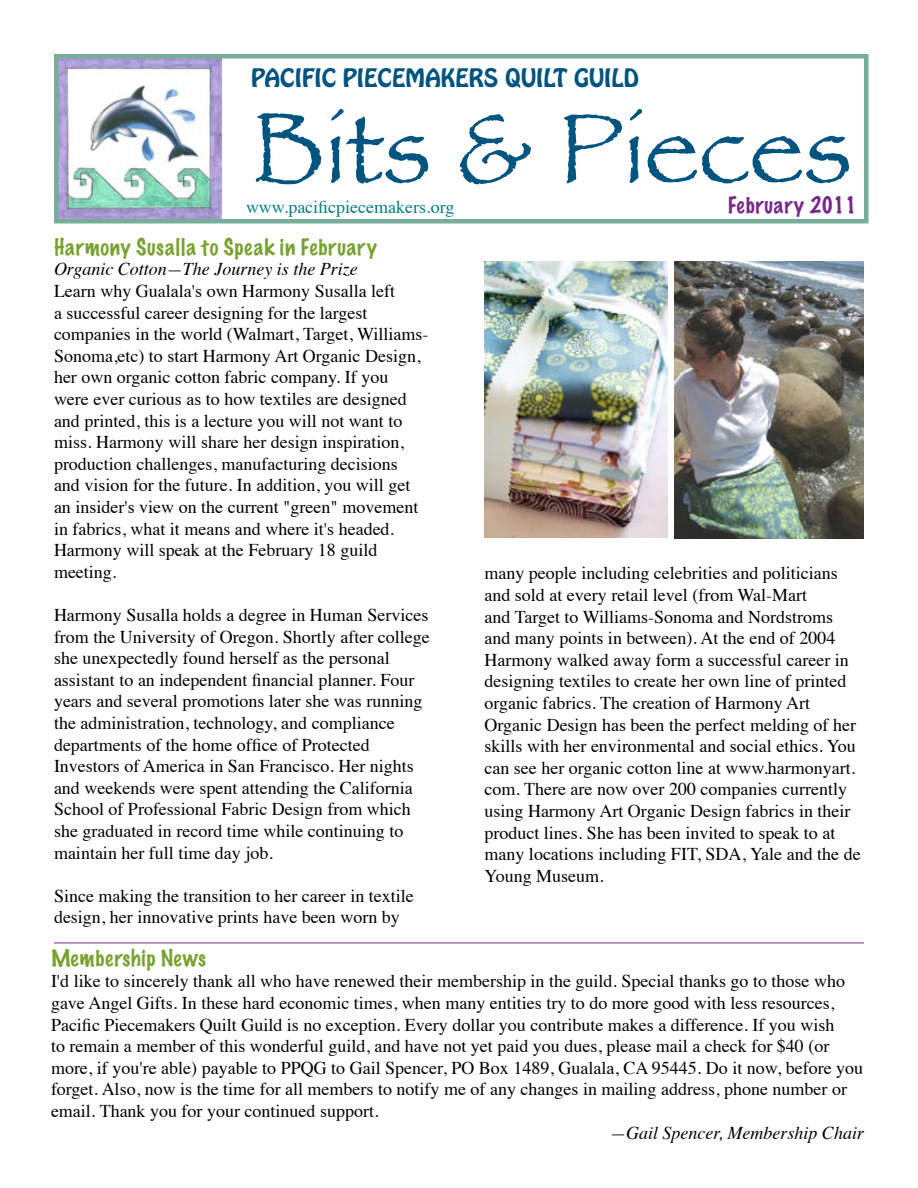
<style>
.page{position:relative;width:918px;height:1188px;background:#fff}
.page>*{position:absolute;margin:0;border:0;box-sizing:border-box;transform-origin:0 0}
.t1{font:102px "Papyrus";color:#005480}
.t2{font:22.5px "Hobo Std";color:#005480}
.t3{font:100 21px "Marker Felt";letter-spacing:.04em;color:#78a22f}
.t4{font:100 21px "Marker Felt";letter-spacing:.035em;color:#77278b}
.t5{font:18px/21.6px "Times";color:#000}
.t6{font:italic 18px "Times";color:#000}
.t7{font:18px "Times";color:#007c85}
</style>
<div class="page">
<img style="left:59px;top:59px;width:162px;height:159px">
<div style="left:54px;top:54px;width:814px;height:169px;border:4px solid #77ae99"></div>
<img style="left:484px;top:262px;width:184px;height:276px">
<img style="left:674px;top:262px;width:190px;height:277px">
<hr style="left:54px;top:943px;width:810px;height:1px;background:#77278b">
<p class="t2" style="left:251px;top:63px;width:389px">PACIFIC PIECEMAKERS QUILT GUILD</p>
<h1 class="t1" style="left:251px;top:87px;width:602px">Bits &amp; Pieces</h1>
<p class="t7" style="left:246px;top:190px;width:210px">www.pacificpiecemakers.org</p>
<p class="t4" style="left:728px;top:190px;width:131px">February 2011</p>
<p class="t3" style="left:54px;top:232px;width:324px">Harmony Susalla to Speak in February</p>
<p class="t6" style="left:54px;top:254px;width:305px">Organic Cotton—The Journey is the Prize</p>
<p class="t5" style="left:54px;top:279px;width:376px">Learn why Gualala's own Harmony Susalla left<br>a successful career designing for the largest companies in the world (Walmart, Target, Williams-Sonoma,etc) to start Harmony Art Organic Design, her own organic cotton fabric company. If you<br>were ever curious as to how textiles are designed and printed, this is a lecture you will not want to miss. Harmony will share her design inspiration, production challenges, manufacturing decisions<br>and vision for the future. In addition, you will get an insider's view on the current "green" movement in fabrics, what it means and where it's headed.<br>Harmony will speak at the February 18 guild meeting.</p>
<p class="t5" style="left:54px;top:603px;width:377px">Harmony Susalla holds a degree in Human Services from the University of Oregon. Shortly after college she unexpectedly found herself as the personal assistant to an independent financial planner. Four years and several promotions later she was running the administration, technology, and compliance departments of the home office of Protected Investors of America in San Francisco. Her nights and weekends were spent attending the California School of Professional Fabric Design from which she graduated in record time while continuing to maintain her full time day job.</p>
<p class="t5" style="left:54px;top:883px;width:361px">Since making the transition to her career in textile design, her innovative prints have been worn by</p>
<p class="t3" style="left:51px;top:943px;width:157px">Membership News</p>
<p class="t5" style="left:51px;top:969px;width:814px">I'd like to sincerely thank all who have renewed their membership in the guild. Special thanks go to those who gave Angel Gifts. In these hard economic times, when many entities try to do more good with less resources, Pacific Piecemakers Quilt Guild is no exception. Every dollar you contribute makes a difference. If you wish<br>to remain a member of this wonderful guild, and have not yet paid you dues, please mail a check for $40 (or more, if you're able) payable to PPQG to Gail Spencer, PO Box 1489, Gualala, CA 95445. Do it now, before you forget. Also, now is the time for all members to notify me of any changes in mailing address, phone number or email. Thank you for your continued support.</p>
<p class="t6" style="left:610px;top:1117px;width:255px">—Gail Spencer, Membership Chair</p>
<p class="t5" style="left:484px;top:561px;width:378px">many people including celebrities and politicians and sold at every retail level (from Wal-Mart<br>and Target to Williams-Sonoma and Nordstroms and many points in between). At the end of 2004<br>Harmony walked away form a successful career in designing textiles to create her own line of printed organic fabrics. The creation of Harmony Art Organic Design has been the perfect melding of her skills with her environmental and social ethics. You can see her organic cotton line at www.harmonyart. com. There are now over 200 companies currently using Harmony Art Organic Design fabrics in their product lines. She has been invited to speak to at many locations including FIT, SDA, Yale and the de Young Museum.</p>
</div>
